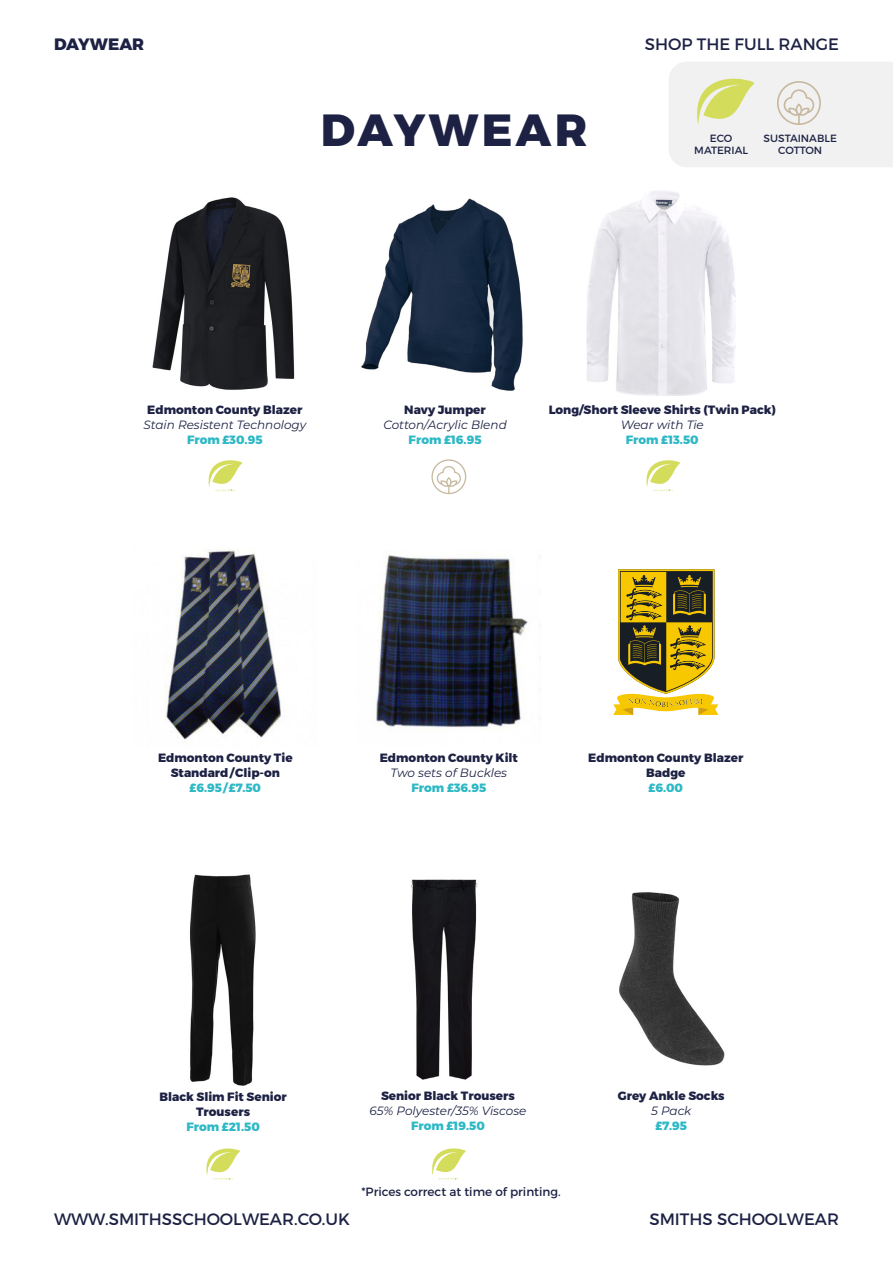
<style>
.page{position:relative;width:893px;height:1263px;background:#fff}
.page>*{position:absolute;margin:0;border:0;box-sizing:border-box;transform-origin:0 0}
.t1{font:800 45px "Montserrat";letter-spacing:.075em;color:#1d2244}
.t2{font:16.5px "Montserrat";color:#1d2244}
.t3{font:800 16.5px "Montserrat";color:#1d2244}
.t4{font:800 12px/15px "Montserrat";color:#1d2244;text-align:center}
.t5{font:italic 12px "Montserrat";color:#1d2244}
.t6{font:800 12px "Montserrat";color:#2db8c5}
.t7{font:12px "Montserrat";color:#1d2244}
.t8{font:10.5px/12px "Montserrat";color:#1d2244;text-align:center}
</style>
<div class="page">
<img style="left:152px;top:197px;width:143px;height:193px">
<img style="left:361px;top:198px;width:162px;height:193px">
<img style="left:376px;top:552px;width:152px;height:179px">
<img style="left:586px;top:191px;width:150px;height:205px">
<svg style="left:208px;top:460px;width:34px;height:31px"></svg>
<svg style="left:669px;top:62px;width:224px;height:105px"></svg>
<img style="left:190px;top:874px;width:66px;height:212px">
<svg style="left:646px;top:460px;width:34px;height:31px"></svg>
<img style="left:164px;top:549px;width:117px;height:191px">
<svg style="left:613px;top:569px;width:105px;height:146px"></svg>
<img style="left:411px;top:879px;width:67px;height:201px">
<img style="left:619px;top:892px;width:106px;height:174px">
<svg style="left:431px;top:459px;width:35px;height:35px"></svg>
<svg style="left:206px;top:1148px;width:34px;height:31px"></svg>
<svg style="left:432px;top:1148px;width:34px;height:31px"></svg>
<h2 class="t3" style="left:54px;top:34px;width:92px">DAYWEAR</h2>
<h2 class="t2" style="left:645px;top:34px;width:196px">SHOP THE FULL RANGE</h2>
<h1 class="t1" style="left:321px;top:102px;width:268px">DAYWEAR</h1>
<p class="t8" style="left:694px;top:132px;width:55px">ECO<br>MATERIAL</p>
<p class="t8" style="left:764px;top:132px;width:75px">SUSTAINABLE<br>COTTON</p>
<p class="t4" style="left:147px;top:403px;width:157px">Edmonton County Blazer</p>
<p class="t5" style="left:143px;top:416px;width:164px">Stain Resistent Technology</p>
<p class="t6" style="left:187px;top:432px;width:77px">From £30.95</p>
<p class="t4" style="left:404px;top:402px;width:83px">Navy Jumper</p>
<p class="t5" style="left:383px;top:416px;width:125px">Cotton/Acrylic Blend</p>
<p class="t6" style="left:409px;top:432px;width:75px">From £16.95</p>
<p class="t4" style="left:549px;top:403px;width:229px">Long/Short Sleeve Shirts (Twin Pack)</p>
<p class="t5" style="left:621px;top:417px;width:85px">Wear with Tie</p>
<p class="t6" style="left:626px;top:432px;width:74px">From £13.50</p>
<p class="t4" style="left:158px;top:751px;width:136px">Edmonton County Tie<br>Standard/Clip-on</p>
<p class="t6" style="left:190px;top:781px;width:73px">£6.95/£7.50</p>
<p class="t4" style="left:380px;top:751px;width:140px">Edmonton County Kilt</p>
<p class="t5" style="left:391px;top:765px;width:118px">Two sets of Buckles</p>
<p class="t6" style="left:411px;top:780px;width:76px">From £36.95</p>
<p class="t4" style="left:588px;top:751px;width:157px">Edmonton County Blazer<br>Badge</p>
<p class="t6" style="left:649px;top:781px;width:36px">£6.00</p>
<p class="t4" style="left:159px;top:1089px;width:129px">Black Slim Fit Senior<br>Trousers</p>
<p class="t6" style="left:186px;top:1119px;width:75px">From £21.50</p>
<p class="t4" style="left:381px;top:1088px;width:135px">Senior Black Trousers</p>
<p class="t5" style="left:369px;top:1102px;width:158px">65% Polyester/35% Viscose</p>
<p class="t6" style="left:411px;top:1118px;width:75px">From £19.50</p>
<p class="t7" style="left:361px;top:1184px;width:201px">*Prices correct at time of printing.</p>
<p class="t4" style="left:618px;top:1088px;width:108px">Grey Ankle Socks</p>
<p class="t5" style="left:651px;top:1102px;width:42px">5 Pack</p>
<p class="t6" style="left:655px;top:1118px;width:33px">£7.95</p>
<h2 class="t2" style="left:54px;top:1209px;width:297px">WWW.SMITHSSCHOOLWEAR.CO.UK</h2>
<h2 class="t2" style="left:649px;top:1209px;width:191px">SMITHS SCHOOLWEAR</h2>
</div>
